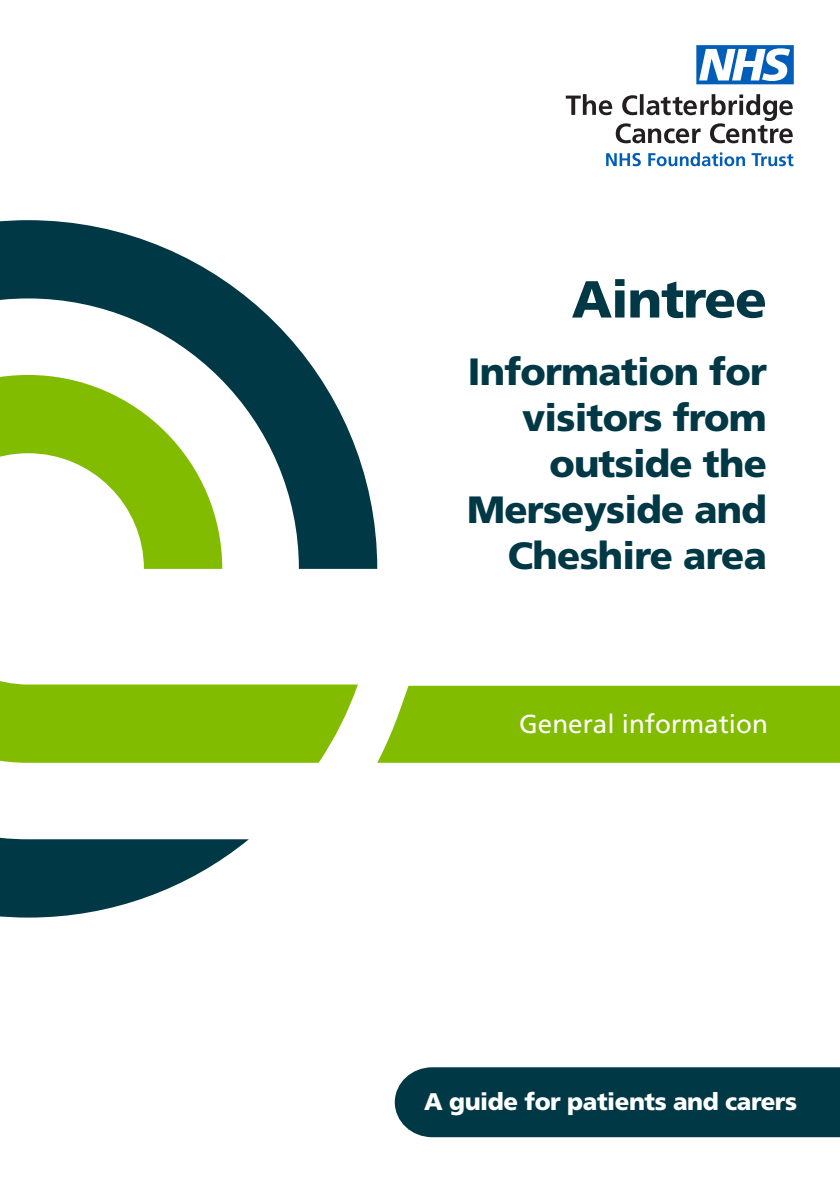
<style>
.page{position:relative;width:840px;height:1191px;background:#fff}
.page>*{position:absolute;margin:0;border:0;box-sizing:border-box;transform-origin:0 0}
.t1{font:900 52px "Frutiger";letter-spacing:-.02em;color:#003846}
.t2{font:900 38px/46px "Frutiger";letter-spacing:-.02em;color:#003846;text-align:right}
.t3{font:26px "Frutiger";color:#fff}
.t4{font:900 24px "Frutiger";letter-spacing:-.02em;color:#fff}
</style>
<div class="page">
<svg style="left:0;top:220px;width:377px;height:697px"></svg>
<div style="left:377px;top:686px;width:462px;height:77px;background:#82bc00"></div>
<div style="left:394px;top:1067px;width:445px;height:70px;background:#003846"></div>
<svg style="left:606px;top:152px;width:187px;height:14px"></svg>
<svg style="left:565px;top:94px;width:227px;height:49px"></svg>
<svg style="left:696px;top:45px;width:97px;height:39px"></svg>
<h1 class="t1" style="left:571px;top:268px;width:197px">Aintree</h1>
<p class="t2" style="left:467px;top:348px;width:301px">Information for visitors from outside the<br>Merseyside and<br>Cheshire area</p>
<p class="t3" style="left:519px;top:708px;width:250px">General information</p>
<p class="t4" style="left:424px;top:1086px;width:374px">A guide for patients and carers</p>
</div>
